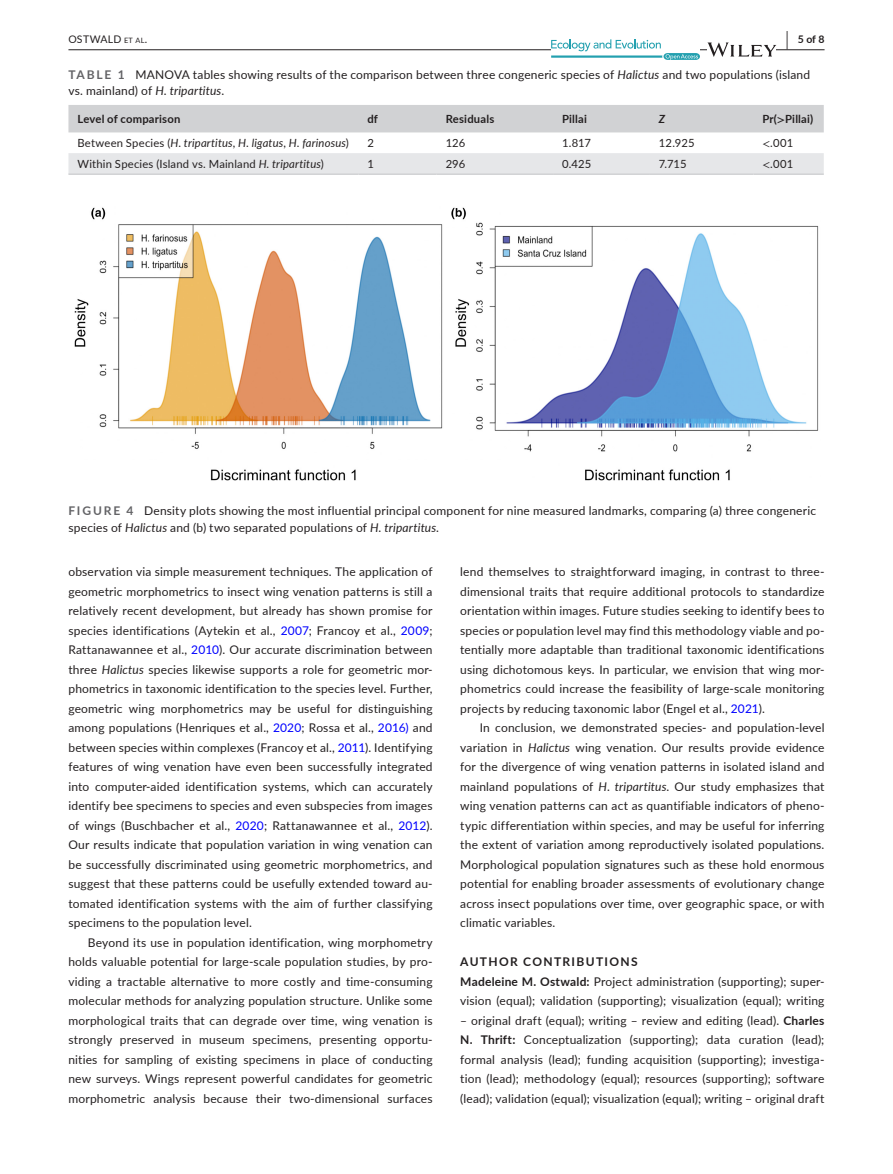
<style>
.page{position:relative;width:893px;height:1174px;background:#fff}
.page>*{position:absolute;margin:0;border:0;box-sizing:border-box;transform-origin:0 0}
.t1{font:12px/19.5px "Lato";letter-spacing:.015em;color:#231f20;text-align:justify}
.t2{font:11.25px "Lato";letter-spacing:.015em;color:#231f20}
.t3{font:italic 11.25px "Lato";letter-spacing:.015em;color:#231f20}
.t4{font:700 11.25px "Lato";letter-spacing:.015em;color:#231f20}
.t5{font:italic 700 11.25px "Lato";color:#231f20}
.t6{font:10.5px "Lato";letter-spacing:.02em;color:#231f20}
.t7{font:700 10.5px "Lato";color:#231f20}
.s1{font-size:7.35px}
.s2{font-size:19.5px}
.s3{font-weight:700;color:#636366}
.s4{font-style:italic}
.s5{font-family:"STIX"}
.s6{font-style:normal}
.s7{color:#00f}
.s8{font-weight:700}
</style>
<div class="page">
<hr style="left:68px;top:49px;width:756px;height:1px;background:#231f20">
<svg style="left:551px;top:39px;width:149px;height:21px"></svg>
<svg style="left:707px;top:42px;width:69px;height:15px"></svg>
<div style="left:68px;top:105px;width:756px;height:27px;background:#d1d2d4"></div>
<div style="left:68px;top:153px;width:756px;height:20px;background:#e6e7e9"></div>
<hr style="left:68px;top:173px;width:290px;height:2px;background:#d1d2d4">
<hr style="left:358px;top:173px;width:79px;height:2px;background:#d1d2d4">
<hr style="left:437px;top:173px;width:116px;height:2px;background:#d1d2d4">
<hr style="left:553px;top:173px;width:97px;height:2px;background:#d1d2d4">
<hr style="left:650px;top:173px;width:103px;height:2px;background:#d1d2d4">
<hr style="left:753px;top:173px;width:71px;height:2px;background:#d1d2d4">
<img style="left:74px;top:207px;width:745px;height:274px">
<p class="t6" style="left:68px;top:31px;width:80px">OSTWALD <span class="s1">et al</span>.</p>
<p class="t7" style="left:786px;top:31px;width:40px"><span class="s2">|</span> 5 of 8</p>
<p class="t1" style="left:68px;top:66px;width:743px;line-height:16.5px"><span class="s3">TABLE 1</span> MANOVA tables showing results of the comparison between three congeneric species of <span class="s4">Halictus</span> and two populations (island vs. mainland) of <span class="s4">H. tripartitus</span>.</p>
<p class="t4" style="left:77px;top:111px;width:104px">Level of comparison</p>
<p class="t4" style="left:367px;top:111px;width:12px">df</p>
<p class="t4" style="left:446px;top:111px;width:50px">Residuals</p>
<p class="t4" style="left:562px;top:111px;width:26px">Pillai</p>
<p class="t5" style="left:659px;top:111px;width:8px">Z</p>
<p class="t4" style="left:762px;top:111px;width:52px">Pr(<span class="s5">&gt;</span>Pillai)</p>
<p class="t3" style="left:77px;top:135px;width:273px"><span class="s6">Between Species (</span>H. tripartitus<span class="s6">,</span> H. ligatus<span class="s6">,</span> H. farinosus<span class="s6">)</span></p>
<p class="t2" style="left:367px;top:135px;width:8px">2</p>
<p class="t2" style="left:446px;top:135px;width:21px">126</p>
<p class="t2" style="left:562px;top:135px;width:30px">1.817</p>
<p class="t2" style="left:659px;top:135px;width:37px">12.925</p>
<p class="t2" style="left:762px;top:135px;width:32px"><span class="s5">&lt;</span>.001</p>
<p class="t2" style="left:77px;top:156px;width:248px">Within Species (Island vs. Mainland <span class="s4">H. tripartitus</span>)</p>
<p class="t2" style="left:367px;top:156px;width:8px">1</p>
<p class="t2" style="left:446px;top:156px;width:21px">296</p>
<p class="t2" style="left:562px;top:156px;width:31px">0.425</p>
<p class="t2" style="left:659px;top:156px;width:29px">7.715</p>
<p class="t2" style="left:762px;top:156px;width:32px"><span class="s5">&lt;</span>.001</p>
<p class="t1" style="left:68px;top:502px;width:749px;line-height:16.5px"><span class="s3">FIGURE 4</span> Density plots showing the most influential principal component for nine measured landmarks, comparing (a) three congeneric species of <span class="s4">Halictus</span> and (b) two separated populations of <span class="s4">H. tripartitus</span>.</p>
<p class="t1" style="left:68px;top:561px;width:366px">observation via simple measurement techniques. The application of geometric morphometrics to insect wing venation patterns is still a relatively recent development, but already has shown promise for species identifications (Aytekin et al., <span class="s7">2007</span>; Francoy et al., <span class="s7">2009</span>; Rattanawannee et al., <span class="s7">2010</span>). Our accurate discrimination between three <span class="s4">Halictus</span> species likewise supports a role for geometric mor&shy;phometrics in taxonomic identification to the species level. Further, geometric wing morphometrics may be useful for distinguishing among populations (Henriques et al., <span class="s7">2020</span>; Rossa et al., <span class="s7">2016)</span> and between species within complexes (Francoy et al., <span class="s7">2011</span>). Identifying features of wing venation have even been successfully integrated into computer-aided identification systems, which can accurately identify bee specimens to species and even subspecies from images of wings (Buschbacher et al., <span class="s7">2020</span>; Rattanawannee et al., <span class="s7">2012</span>).<br>Our results indicate that population variation in wing venation can be successfully discriminated using geometric morphometrics, and suggest that these patterns could be usefully extended toward au&shy;tomated identification systems with the aim of further classifying specimens to the population level.</p>
<p class="t1" style="left:68px;top:932px;width:366px;text-indent:20px">Beyond its use in population identification, wing morphometry holds valuable potential for large-scale population studies, by pro&shy;viding a tractable alternative to more costly and time-consuming molecular methods for analyzing population structure. Unlike some morphological traits that can degrade over time, wing venation is strongly preserved in museum specimens, presenting opportu&shy;nities for sampling of existing specimens in place of conducting new surveys. Wings represent powerful candidates for geometric morphometric analysis because their two-dimensional surfaces</p>
<p class="t1" style="left:460px;top:561px;width:366px">lend themselves to straightforward imaging, in contrast to three&shy;dimensional traits that require additional protocols to standardize orientation within images. Future studies seeking to identify bees to species or population level may find this methodology viable and po&shy;tentially more adaptable than traditional taxonomic identifications using dichotomous keys. In particular, we envision that wing mor&shy;phometrics could increase the feasibility of large-scale monitoring projects by reducing taxonomic labor (Engel et al., <span class="s7">2021</span>).</p>
<p class="t1" style="left:460px;top:717px;width:366px;text-indent:20px">In conclusion, we demonstrated species- and population-level variation in <span class="s4">Halictus</span> wing venation. Our results provide evidence for the divergence of wing venation patterns in isolated island and mainland populations of <span class="s4">H. tripartitus</span>. Our study emphasizes that wing venation patterns can act as quantifiable indicators of pheno&shy;typic differentiation within species, and may be useful for inferring the extent of variation among reproductively isolated populations.<br>Morphological population signatures such as these hold enormous potential for enabling broader assessments of evolutionary change across insect populations over time, over geographic space, or with climatic variables.</p>
<p class="t1" style="left:460px;top:951px;width:366px;text-align:left"><span class="s8">AUTHOR CONTRIBUTIONS<br>Madeleine M. Ostwald:</span> Project administration (supporting); super&shy;vision (equal); validation (supporting); visualization (equal); writing</p>
<p class="t1" style="left:460px;top:1010px;width:366px">– original draft (equal); writing – review and editing (lead). <span class="s8">Charles N. Thrift:</span> Conceptualization (supporting); data curation (lead); formal analysis (lead); funding acquisition (supporting); investiga&shy;tion (lead); methodology (equal); resources (supporting); software (lead); validation (equal); visualization (equal); writing – original draft</p>
</div>
